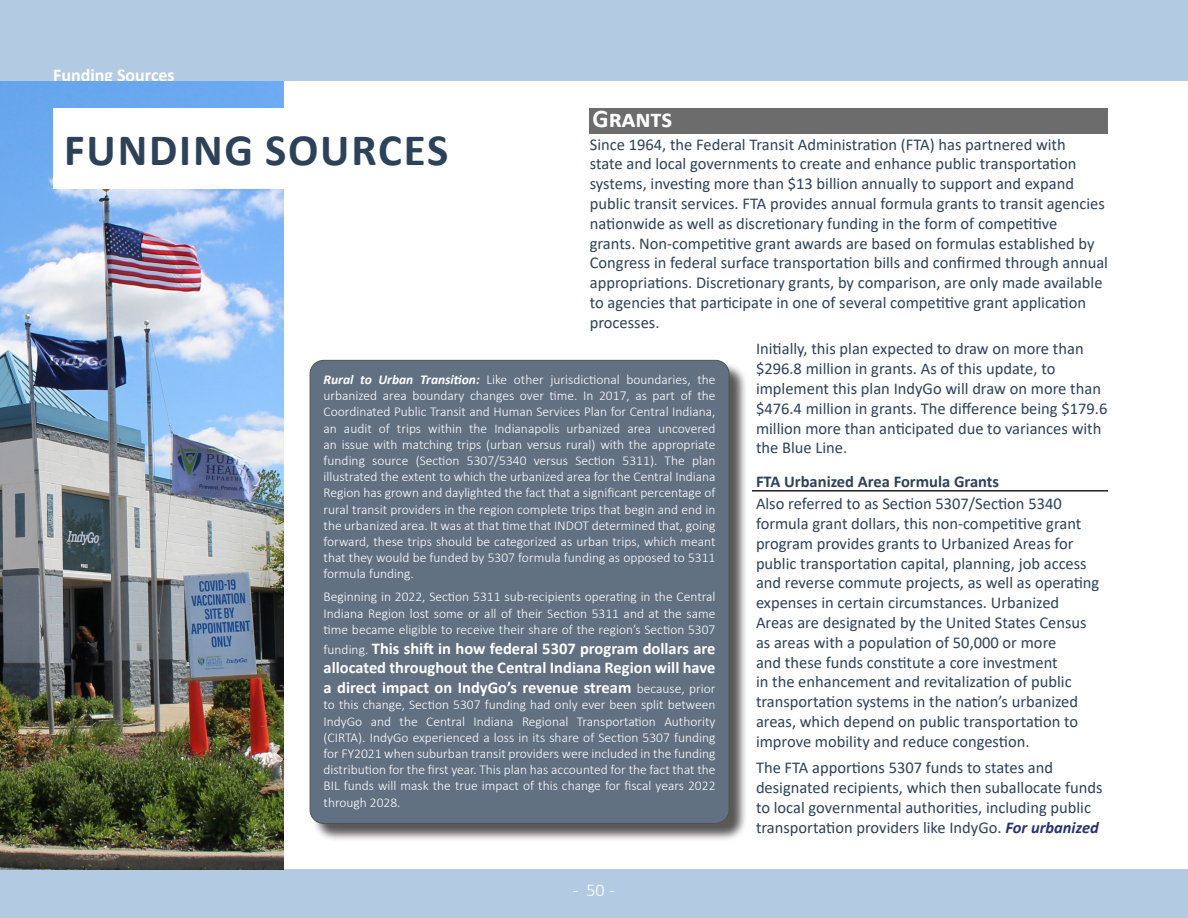
<style>
.page{position:relative;width:1188px;height:918px;background:#fff}
.page>*{position:absolute;margin:0;border:0;box-sizing:border-box;transform-origin:0 0}
.Heading_1{font:700 45px "Calibri";letter-spacing:.04em;color:#2d4259}
.Heading_2{font:700 25.5px "Calibri";color:#fff}
.t1{font:700 18px "Calibri";color:#fff}
.t2{font:300 18px "Calibri";color:#fff}
.t3{font:16.5px/19.8px "Calibri";color:#2d4259}
.Call_out_box{font:700 16.5px/19.8px "Calibri";color:#fff;text-align:justify}
.Heading_3{font:700 16.5px "Calibri";color:#2d4259}
.Call_out_box-2{font:300 13.5px/16.2px "Calibri";color:#fff;text-align:justify}
.s1{font-weight:700;font-style:italic;color:#263370}
.s2{font-weight:700;font-style:italic}
.s3{font-weight:300;font-size:13.5px}
</style>
<div class="page">
<div style="left:0;top:0;width:1188px;height:81px;background:#b3cbe2"></div>
<div style="left:0;top:869px;width:1188px;height:49px;background:#b3cbe2"></div>
<div style="left:590px;top:108px;width:518px;height:26px;background:#6c6c6c"></div>
<hr style="left:590px;top:490px;width:518px;height:2px;background:#231f20">
<img style="left:0;top:81px;width:284px;height:788px">
<div style="left:53px;top:108px;width:515px;height:81px;background:#fff"></div>
<div style="left:312px;top:362px;width:436px;height:481px;background:#231f20;opacity:.75"></div>
<div style="left:310px;top:360px;width:419px;height:463px;background:#627182;border-radius:14px"></div>
<p class="t1" style="left:53px;top:62px;width:123px">Funding Sources</p>
<p class="Heading_2" style="left:592px;top:101px;width:81px">Grants</p>
<p class="t3" style="left:590px;top:134px;width:520px">Since 1964, the Federal Transit Administration (FTA) has partnered with<br>state and local governments to create and enhance public transportation systems, investing more than $13 billion annually to support and expand public transit services. FTA provides annual formula grants to transit agencies nationwide as well as discretionary funding in the form of competitive<br>grants. Non-competitive grant awards are based on formulas established by Congress in federal surface transportation bills and confirmed through annual appropriations. Discretionary grants, by comparison, are only made available to agencies that participate in one of several competitive grant application processes.</p>
<p class="t3" style="left:756px;top:339px;width:353px">Initially, this plan expected to draw on more than $296.8 million in grants. As of this update, to implement this plan IndyGo will draw on more than $476.4 million in grants. The difference being $179.6 million more than anticipated due to variances with the Blue Line.</p>
<p class="Heading_3" style="left:756px;top:470px;width:245px">FTA Urbanized Area Formula Grants</p>
<p class="t3" style="left:756px;top:493px;width:345px">Also referred to as Section 5307/Section 5340 formula grant dollars, this non-competitive grant program provides grants to Urbanized Areas for public transportation capital, planning, job access and reverse commute projects, as well as operating expenses in certain circumstances. Urbanized Areas are designated by the United States Census as areas with a population of 50,000 or more<br>and these funds constitute a core investment<br>in the enhancement and revitalization of public transportation systems in the nation’s urbanized areas, which depend on public transportation to improve mobility and reduce congestion.</p>
<p class="t3" style="left:756px;top:758px;width:348px">The FTA apportions 5307 funds to states and designated recipients, which then suballocate funds to local governmental authorities, including public transportation providers like IndyGo. <span class="s1">For urbanized</span></p>
<p class="Heading_1" style="left:64px;top:119px;width:386px">FUNDING SOURCES</p>
<p class="Call_out_box-2" style="left:324px;top:371px;width:393px"><span class="s2">Rural to Urban Transition:</span> Like other jurisdictional boundaries, the urbanized area boundary changes over time. In 2017, as part of the Coordinated Public Transit and Human Services Plan for Central Indiana, an audit of trips within the Indianapolis urbanized area uncovered an issue with matching trips (urban versus rural) with the appropriate funding source (Section 5307/5340 versus Section 5311). The plan illustrated the extent to which the urbanized area for the Central Indiana Region has grown and daylighted the fact that a significant percentage of rural transit providers in the region complete trips that begin and end in the urbanized area. It was at that time that INDOT determined that, going forward, these trips should be categorized as urban trips, which meant that they would be funded by 5307 formula funding as opposed to 5311 formula funding.</p>
<p class="Call_out_box-2" style="left:324px;top:589px;width:393px">Beginning in 2022, Section 5311 sub-recipients operating in the Central Indiana Region lost some or all of their Section 5311 and at the same time became eligible to receive their share of the region’s Section 5307</p>
<p class="Call_out_box" style="left:324px;top:638px;width:393px"><span class="s3">funding.</span> This shift in how federal 5307 program dollars are allocated throughout the Central Indiana Region will have a direct impact on IndyGo’s revenue stream <span class="s3">because, prior</span></p>
<p class="Call_out_box-2" style="left:324px;top:697px;width:393px">to this change, Section 5307 funding had only ever been split between IndyGo and the Central Indiana Regional Transportation Authority (CIRTA). IndyGo experienced a loss in its share of Section 5307 funding for FY2021 when suburban transit providers were included in the funding distribution for the first year. This plan has accounted for the fact that the BIL funds will mask the true impact of this change for fiscal years 2022 through 2028.</p>
<p class="t2" style="left:573px;top:879px;width:44px">- 50 -</p>
</div>
